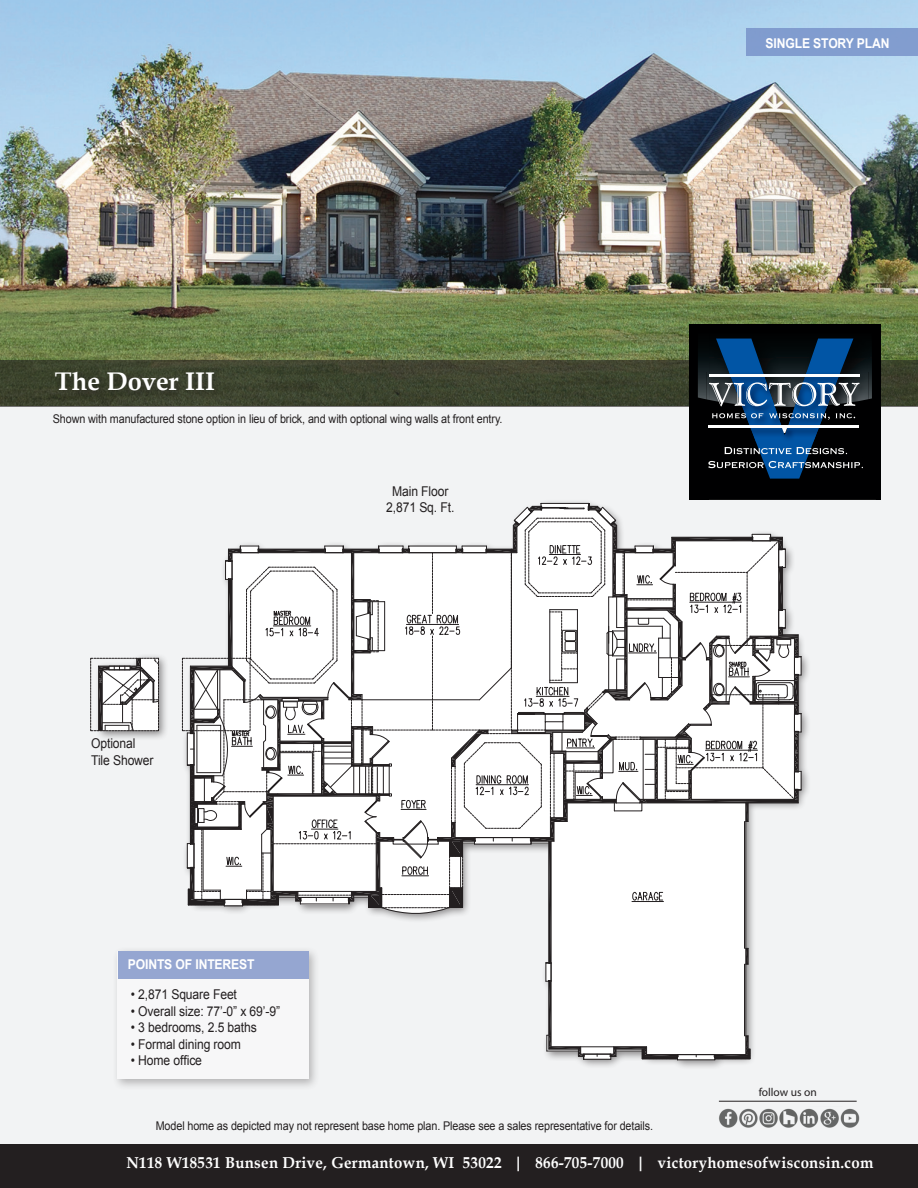
<style>
.page{position:relative;width:918px;height:1188px;background:#fff}
.page>*{position:absolute;margin:0;border:0;box-sizing:border-box;transform-origin:0 0}
.t1{font:700 25.5px "Book Antiqua";color:#fff}
.t2{font:700 15.75px "Book Antiqua";letter-spacing:.02em;color:#fff;scale:.95 1}
.t3{font:13.5px/16.5px "Arial";letter-spacing:-.01em;color:#231f20;text-align:center;scale:.9 1}
.t4{font:700 13.5px "Arial";letter-spacing:-.01em;color:#fff;scale:.9 1}
.t5{font:12px "Arial";letter-spacing:-.01em;color:#231f20;scale:.9 1}
.t6{font:11.55px "Myriad";color:#231f20}
</style>
<div class="page">
<div style="left:0;top:28px;width:918px;height:1160px;background:#f2f3f4"></div>
<img style="left:0;top:0;width:918px;height:360px">
<div style="left:0;top:1144px;width:918px;height:44px;background:#231f20"></div>
<hr style="left:719px;top:1101px;width:138px;height:1px;background:#231f20">
<div style="left:746px;top:28px;width:172px;height:28px;background:#819dcf"></div>
<div style="left:0;top:360px;width:918px;height:46px;background:#3d432e"></div>
<div style="left:50px;top:367px;width:175px;height:35px;background:#393e2b"></div>
<div style="left:689px;top:324px;width:192px;height:176px;background:#000001"></div>
<img style="left:863px;top:352px;width:9px;height:47px">
<img style="left:863px;top:372px;width:6px;height:29px">
<svg style="left:698px;top:338px;width:165px;height:141px"></svg>
<img style="left:719px;top:1108px;width:141px;height:20px">
<div style="left:112px;top:946px;width:208px;height:145px;background:#231f20;opacity:.75"></div>
<div style="left:117px;top:951px;width:191px;height:128px;background:#f7f7f8"></div>
<svg style="left:90px;top:499px;width:720px;height:571px"></svg>
<hr style="left:551px;top:841px;width:1px;height:206px;background:#231f20">
<hr style="left:551px;top:1046px;width:96px;height:1px;background:#231f20">
<hr style="left:746px;top:964px;width:1px;height:72px;background:#231f20">
<hr style="left:744px;top:964px;width:1px;height:72px;background:#231f20">
<hr style="left:677px;top:1060px;width:38px;height:1px;background:#231f20">
<div style="left:583px;top:1054px;width:28px;height:6px;border:1px solid #231f20"></div>
<svg style="left:610px;top:1035px;width:141px;height:25px"></svg>
<svg style="left:546px;top:980px;width:39px;height:79px"></svg>
<svg style="left:182px;top:503px;width:619px;height:462px"></svg>
<svg style="left:90px;top:658px;width:69px;height:73px"></svg>
<p class="t4" style="left:766px;top:36px;width:139px">SINGLE STORY PLAN</p>
<h1 class="t1" style="left:55px;top:367px;width:162px">The Dover III</h1>
<p class="t5" style="left:53px;top:412px;width:501px">Shown with manufactured stone option in lieu of brick, and with optional wing walls at front entry.</p>
<p class="t3" style="left:91px;top:735px;width:71px;text-align:left">Optional<br>Tile Shower</p>
<p class="t4" style="left:128px;top:957px;width:142px">POINTS OF INTEREST</p>
<p class="t3" style="left:131px;top:986px;width:119px">• 2,871 Square Feet</p>
<p class="t3" style="left:131px;top:1003px;width:167px">• Overall size: 77’-0” x 69’-9”</p>
<p class="t3" style="left:131px;top:1019px;width:141px">• 3 bedrooms, 2.5 baths</p>
<p class="t3" style="left:131px;top:1036px;width:124px">• Formal dining room</p>
<p class="t3" style="left:131px;top:1052px;width:81px">• Home office</p>
<p class="t3" style="left:386px;top:483px;width:77px">Main Floor<br>2,871 Sq. Ft.</p>
<p class="t5" style="left:156px;top:1119px;width:554px">Model home as depicted may not represent base home plan. Please see a sales representative for details.</p>
<p class="t6" style="left:759px;top:1086px;width:60px">follow us on</p>
<h2 class="t2" style="left:126px;top:1153px;width:788px">N118 W18531 Bunsen Drive, Germantown, WI 53022 | 866-705-7000 | victoryhomesofwisconsin.com</h2>
</div>
